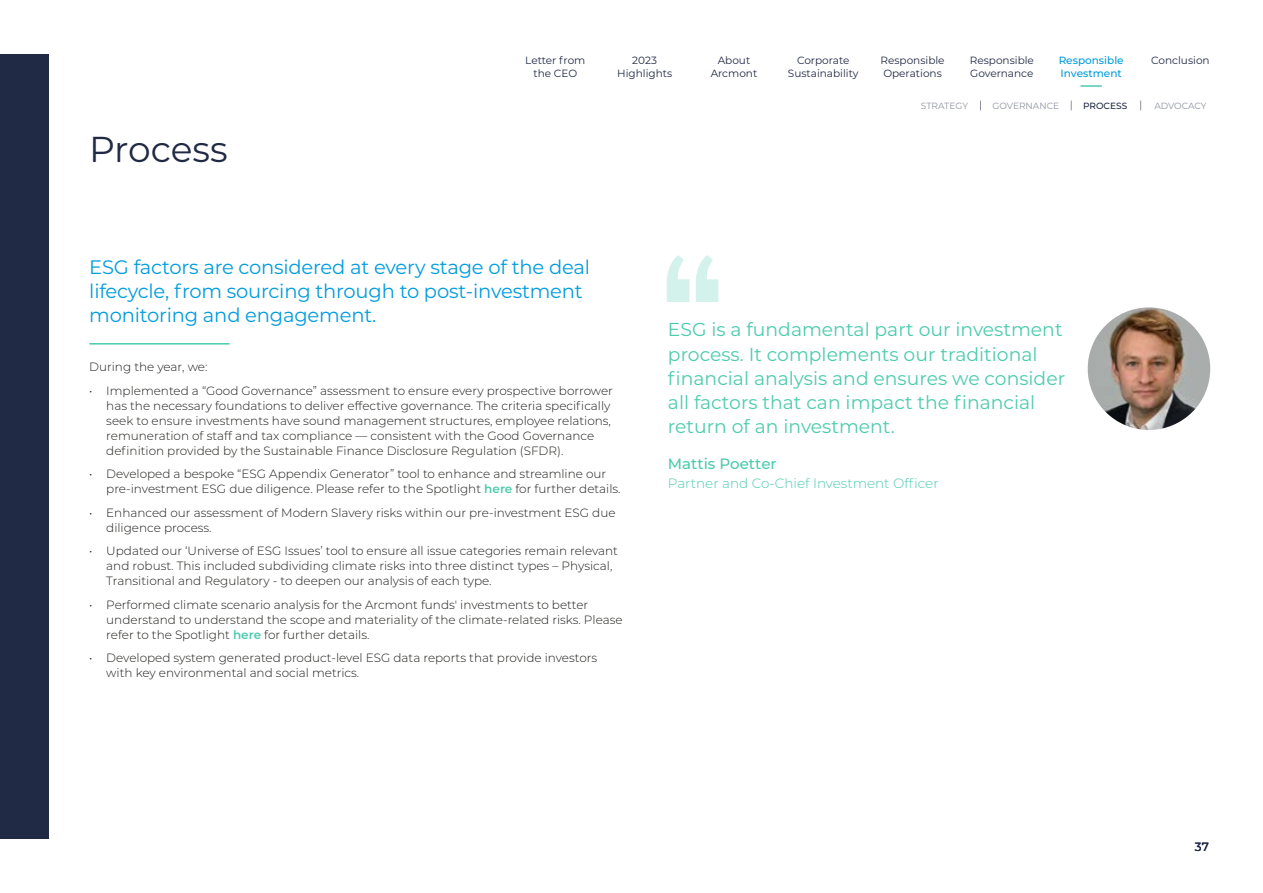
<style>
.page{position:relative;width:1263px;height:893px;background:#fff}
.page>*{position:absolute;margin:0;border:0;box-sizing:border-box;transform-origin:0 0}
.t1{font:36px "Montserrat";letter-spacing:-.005em;color:#202a44}
.t2{font:19.5px/24px "Montserrat";letter-spacing:-.01em;color:#009cde}
.t3{font:18.75px/24.2px "Montserrat";color:#4ccbae}
.t4{font:100 15px "Montserrat";color:#4ccbae}
.t5{font:300 13.5px "Montserrat";color:#4ccbae}
.t6{font:300 12px/15px "Montserrat";color:#1d1d1b}
.t7{font:100 12px "Montserrat";color:#202a44}
.t8{font:10.5px/12.6px "Montserrat";color:#202a44;text-align:center}
.t9{font:100 10.5px/12.6px "Montserrat";color:#009cde}
.t10{font:9px "Montserrat";color:#9094a1}
.t11{font:100 9px "Montserrat";color:#202a44}
.s1{font-weight:600;color:#4ccbae}
</style>
<div class="page">
<hr style="left:1080px;top:85px;width:22px;height:2px;background:#4ccbae">
<hr style="left:89px;top:343px;width:141px;height:2px;background:#4ccbae">
<img style="left:1088px;top:307px;width:122px;height:123px;border-radius:61px">
<svg style="left:667px;top:255px;width:22px;height:47px"></svg>
<svg style="left:696px;top:255px;width:22px;height:47px"></svg>
<div style="left:0;top:54px;width:49px;height:785px;background:#202a44"></div>
<p class="t8" style="left:525px;top:54px;width:62px">Letter from the CEO</p>
<p class="t8" style="left:617px;top:54px;width:57px">2023<br>Highlights</p>
<p class="t8" style="left:711px;top:54px;width:48px">About<br>Arcmont</p>
<p class="t8" style="left:788px;top:54px;width:72px">Corporate<br>Sustainability</p>
<p class="t8" style="left:880px;top:54px;width:66px;text-align:left">Responsible<br>Operations</p>
<p class="t8" style="left:970px;top:54px;width:66px;text-align:left">Responsible<br>Governance</p>
<p class="t9" style="left:1059px;top:54px;width:67px">Responsible<br>Investment</p>
<p class="t8" style="left:1151px;top:54px;width:60px">Conclusion</p>
<h1 class="t1" style="left:89px;top:125px;width:140px">Process</h1>
<h2 class="t2" style="left:89px;top:254px;width:502px">ESG factors are considered at every stage of the deal lifecycle, from sourcing through to post-investment monitoring and engagement.</h2>
<p class="t6" style="left:89px;top:359px;width:120px">During the year, we:</p>
<p class="t6" style="left:106px;top:383px;width:508px;text-indent:-17px">• Implemented a “Good Governance” assessment to ensure every prospective borrower has the necessary foundations to deliver effective governance. The criteria specifically seek to ensure investments have sound management structures, employee relations, remuneration of staff and tax compliance — consistent with the Good Governance definition provided by the Sustainable Finance Disclosure Regulation (SFDR).</p>
<p class="t6" style="left:106px;top:466px;width:516px;text-indent:-17px">• Developed a bespoke “ESG Appendix Generator” tool to enhance and streamline our pre-investment ESG due diligence. Please refer to the Spotlight <span class="s1">here</span> for further details.</p>
<p class="t6" style="left:106px;top:505px;width:511px;text-indent:-17px">• Enhanced our assessment of Modern Slavery risks within our pre-investment ESG due diligence process.</p>
<p class="t6" style="left:106px;top:543px;width:513px;text-indent:-17px">• Updated our ‘Universe of ESG Issues’ tool to ensure all issue categories remain relevant and robust. This included subdividing climate risks into three distinct types – Physical,<br>Transitional and Regulatory - to deepen our analysis of each type.</p>
<p class="t6" style="left:106px;top:597px;width:518px;text-indent:-17px">• Performed climate scenario analysis for the Arcmont funds' investments to better understand to understand the scope and materiality of the climate-related risks. Please refer to the Spotlight <span class="s1">here</span> for further details.</p>
<p class="t6" style="left:106px;top:650px;width:492px;text-indent:-17px">• Developed system generated product-level ESG data reports that provide investors with key environmental and social metrics.</p>
<p class="t10" style="left:921px;top:100px;width:49px">STRATEGY</p>
<p class="t10" style="left:992px;top:100px;width:68px">GOVERNANCE</p>
<p class="t11" style="left:1083px;top:100px;width:46px">PROCESS</p>
<p class="t10" style="left:1154px;top:100px;width:54px">ADVOCACY</p>
<h3 class="t3" style="left:668px;top:317px;width:399px">ESG is a fundamental part our investment process. It complements our traditional financial analysis and ensures we consider all factors that can impact the financial return of an investment.</h3>
<p class="t4" style="left:668px;top:453px;width:110px">Mattis Poetter</p>
<p class="t5" style="left:668px;top:474px;width:272px">Partner and Co-Chief Investment Officer</p>
<p class="t7" style="left:1195px;top:838px;width:16px">37</p>
</div>
